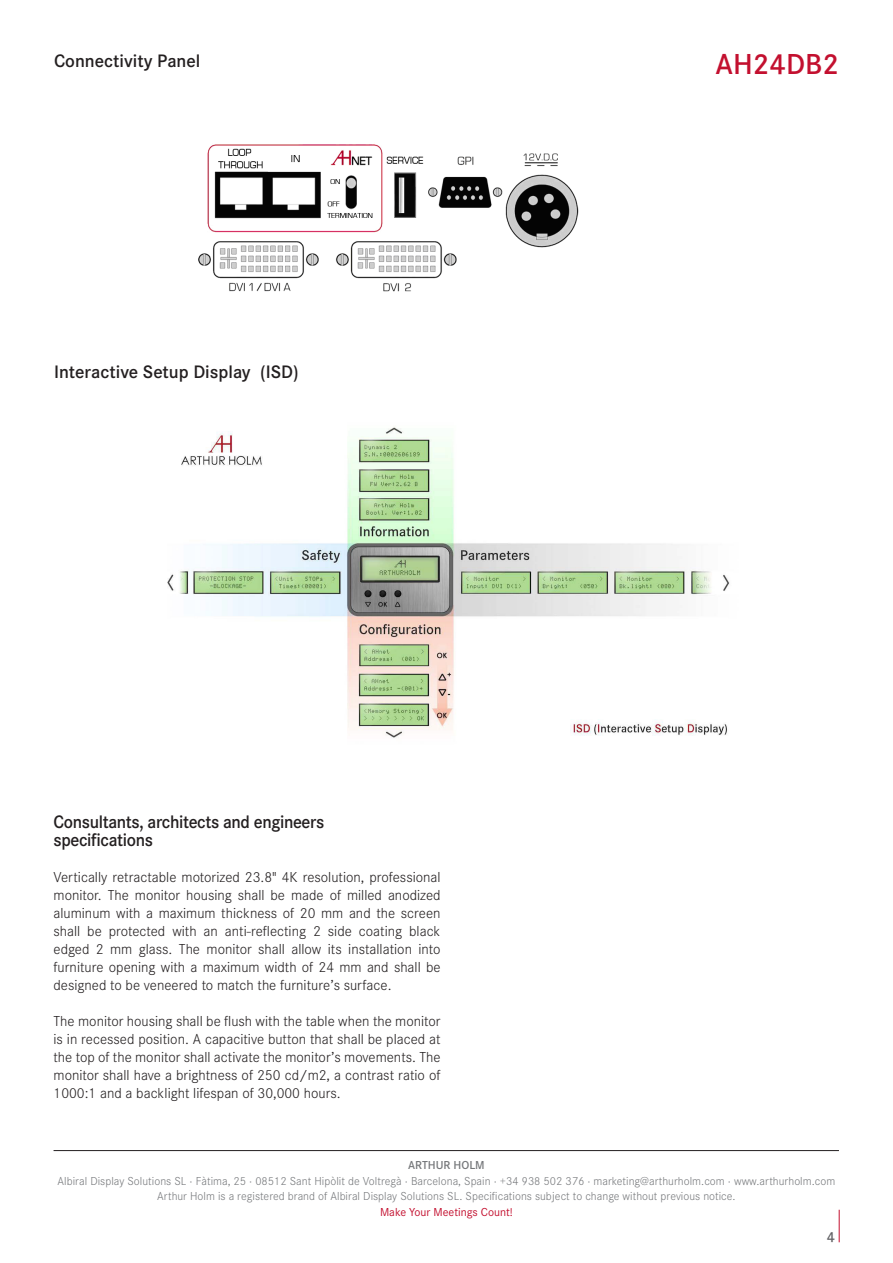
<style>
.page{position:relative;width:893px;height:1263px;background:#fff}
.page>*{position:absolute;margin:0;border:0;box-sizing:border-box;transform-origin:0 0}
.t1{font:600 30px "Corporate S";color:#c3102f}
.t2{font:600 18.75px "Corporate S";letter-spacing:-.015em;color:#231f20;scale:.95 1}
.t3{font:600 18.75px "Corporate S";letter-spacing:-.015em;color:#231f20}
.t4{font:300 15px/18px "Corporate S";color:#231f20;text-align:justify}
.t5{font:600 15px "Corporate S";color:#636366}
.t6{font:300 12px "Corporate S";letter-spacing:.005em;color:#76787b}
.t7{font:12px "Corporate S";color:#c3102f}
.t8{font:600 12px "Corporate S";color:#76787b}
</style>
<div class="page">
<hr style="left:839px;top:1210px;width:1px;height:32px;background:#c3102f">
<hr style="left:54px;top:1150px;width:785px;height:1px;background:#231f20">
<img style="left:198px;top:144px;width:381px;height:148px">
<img style="left:167px;top:427px;width:563px;height:311px">
<div style="left:544px;top:720px;width:26px;height:16px;background:#fff"></div>
<p class="t3" style="left:54px;top:48px;width:148px">Connectivity Panel</p>
<p class="t3" style="left:54px;top:359px;width:246px">Interactive Setup Display (ISD)</p>
<p class="t2" style="left:54px;top:809px;width:287px">Consultants, architects and engineers</p>
<p class="t2" style="left:54px;top:827px;width:106px">specifications</p>
<p class="t4" style="left:54px;top:868px;width:389px">Vertically retractable motorized 23.8" 4K resolution, professional monitor. The monitor housing shall be made of milled anodized aluminum with a maximum thickness of 20 mm and the screen shall be protected with an anti-reflecting 2 side coating black edged 2 mm glass. The monitor shall allow its installation into furniture opening with a maximum width of 24 mm and shall be designed to be veneered to match the furniture’s surface.</p>
<p class="t4" style="left:54px;top:1012px;width:389px">The monitor housing shall be flush with the table when the monitor is in recessed position. A capacitive button that shall be placed at the top of the monitor shall activate the monitor’s movements. The monitor shall have a brightness of 250 cd/m2, a contrast ratio of 1000:1 and a backlight lifespan of 30,000 hours.</p>
<p class="t1" style="left:716px;top:44px;width:125px">AH24DB2</p>
<p class="t8" style="left:408px;top:1157px;width:78px">ARTHUR HOLM</p>
<p class="t6" style="left:58px;top:1173px;width:779px">Albiral Display Solutions SL · Fàtima, 25 · 08512 Sant Hipòlit de Voltregà · Barcelona, Spain · +34 938 502 376 · marketing@arthurholm.com · www.arthurholm.com</p>
<p class="t6" style="left:157px;top:1188px;width:580px">Arthur Holm is a registered brand of Albiral Display Solutions SL. Specifications subject to change without previous notice.</p>
<p class="t7" style="left:380px;top:1204px;width:134px">Make Your Meetings Count!</p>
<p class="t5" style="left:827px;top:1227px;width:10px">4</p>
</div>
